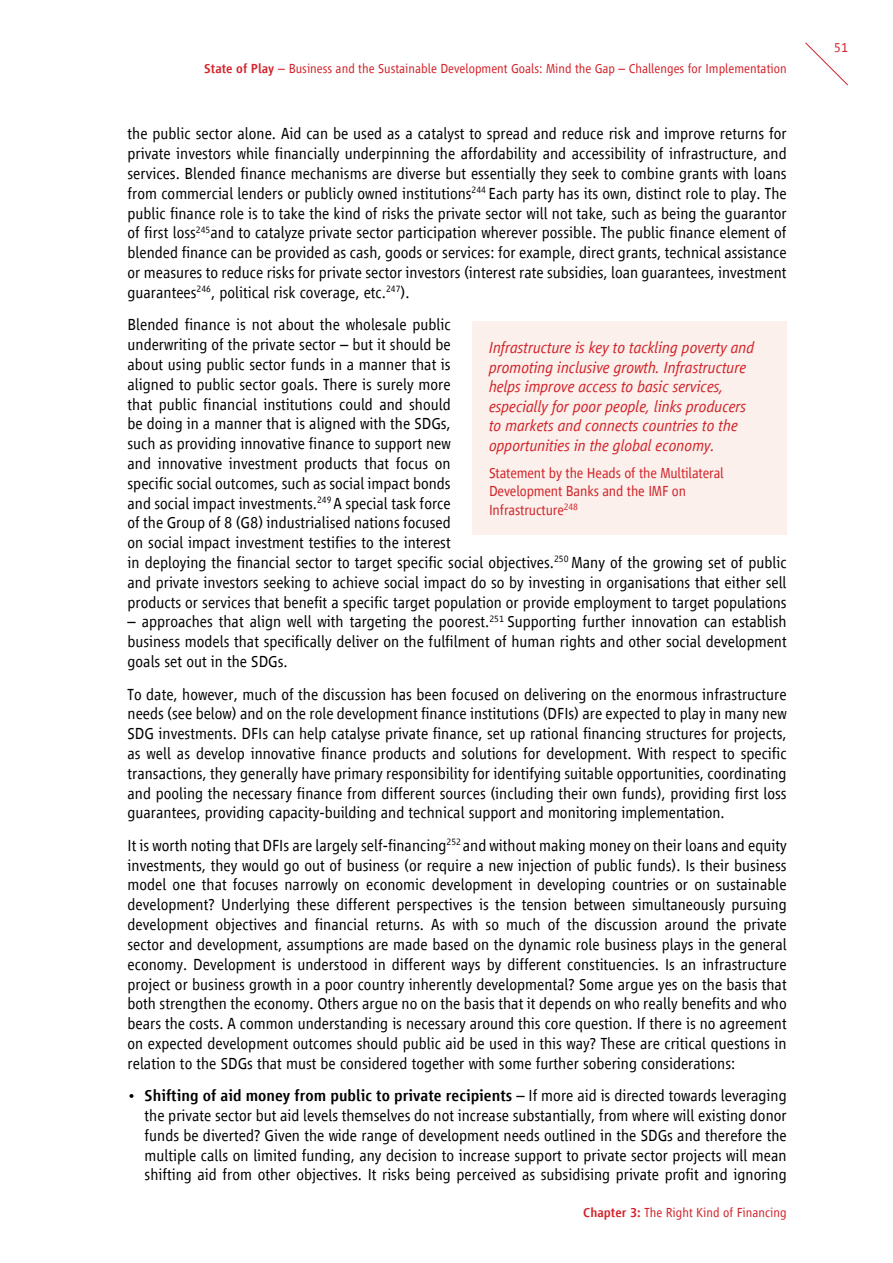
<style>
.page{position:relative;width:893px;height:1263px;background:#fff}
.page>*{position:absolute;margin:0;border:0;box-sizing:border-box;transform-origin:0 0}
.t1{font:300 16.5px/19.8px "Vialog LT Com";color:#000;text-align:justify}
.t2{font:italic 300 16.5px/19.5px "Vialog LT Com";letter-spacing:-.01em;color:#d2232a}
.t3{font:300 15px/18px "Vialog LT Com";letter-spacing:-.01em;color:#d2232a}
.t4{font:300 13.5px "Vialog LT Com";color:#d2232a}
.s1{font-weight:500}
</style>
<div class="page">
<svg style="left:805px;top:42px;width:43px;height:44px"></svg>
<div style="left:472px;top:322px;width:315px;height:213px;background:#fbf0eb"></div>
<p class="t4" style="left:204px;top:61px;width:584px"><span class="s1">State of Play</span> – Business and the Sustainable Development Goals: Mind the Gap – Challenges for Implementation</p>
<p class="t1" style="left:128px;top:124px;width:661px">the public sector alone. Aid can be used as a catalyst to spread and reduce risk and improve returns for private investors while financially underpinning the affordability and accessibility of infrastructure, and services. Blended finance mechanisms are diverse but essentially they seek to combine grants with loans from commercial lenders or publicly owned institutions<sup>244</sup> Each party has its own, distinct role to play. The public finance role is to take the kind of risks the private sector will not take, such as being the guarantor of first loss<sup>245</sup>and to catalyze private sector participation wherever possible. The public finance element of blended finance can be provided as cash, goods or services: for example, direct grants, technical assistance or measures to reduce risks for private sector investors (interest rate subsidies, loan guarantees, investment guarantees<sup>246</sup>, political risk coverage, etc.<sup>247</sup>).</p>
<p class="t1" style="left:128px;top:315px;width:661px;text-align:left">Blended finance is not about the wholesale public<br>underwriting of the private sector – but it should be<br>about using public sector funds in a manner that is<br>aligned to public sector goals. There is surely more<br>that public financial institutions could and should<br>be doing in a manner that is aligned with the SDGs,<br>such as providing innovative finance to support new<br>and innovative investment products that focus on<br>specific social outcomes, such as social impact bonds<br>and social impact investments.<sup>249</sup> A special task force<br>of the Group of 8 (G8) industrialised nations focused<br>on social impact investment testifies to the interest<br>in deploying the financial sector to target specific social objectives.<sup>250</sup> Many of the growing set of public and private investors seeking to achieve social impact do so by investing in organisations that either sell products or services that benefit a specific target population or provide employment to target populations</p>
<p class="t1" style="left:128px;top:612px;width:661px">– approaches that align well with targeting the poorest.<sup>251</sup> Supporting further innovation can establish business models that specifically deliver on the fulfilment of human rights and other social development goals set out in the SDGs.</p>
<p class="t1" style="left:128px;top:684px;width:661px">To date, however, much of the discussion has been focused on delivering on the enormous infrastructure needs (see below) and on the role development finance institutions (DFIs) are expected to play in many new SDG investments. DFIs can help catalyse private finance, set up rational financing structures for projects, as well as develop innovative finance products and solutions for development. With respect to specific transactions, they generally have primary responsibility for identifying suitable opportunities, coordinating and pooling the necessary finance from different sources (including their own funds), providing first loss guarantees, providing capacity-building and technical support and monitoring implementation.</p>
<p class="t1" style="left:128px;top:835px;width:661px">It is worth noting that DFIs are largely self-financing<sup>252</sup> and without making money on their loans and equity investments, they would go out of business (or require a new injection of public funds). Is their business model one that focuses narrowly on economic development in developing countries or on sustainable development? Underlying these different perspectives is the tension between simultaneously pursuing development objectives and financial returns. As with so much of the discussion around the private sector and development, assumptions are made based on the dynamic role business plays in the general economy. Development is understood in different ways by different constituencies. Is an infrastructure project or business growth in a poor country inherently developmental? Some argue yes on the basis that both strengthen the economy. Others argue no on the basis that it depends on who really benefits and who bears the costs. A common understanding is necessary around this core question. If there is no agreement on expected development outcomes should public aid be used in this way? These are critical questions in relation to the SDGs that must be considered together with some further sobering considerations:</p>
<p class="t1" style="left:145px;top:1086px;width:644px;text-indent:-17px">• <span class="s1">Shifting of aid money from public to private recipients</span> – If more aid is directed towards leveraging the private sector but aid levels themselves do not increase substantially, from where will existing donor funds be diverted? Given the wide range of development needs outlined in the SDGs and therefore the multiple calls on limited funding, any decision to increase support to private sector projects will mean shifting aid from other objectives. It risks being perceived as subsidising private profit and ignoring</p>
<p class="t2" style="left:489px;top:338px;width:267px">Infrastructure is key to tackling poverty and promoting inclusive growth. Infrastructure helps improve access to basic services, especially for poor people, links producers to markets and connects countries to the opportunities in the global economy.</p>
<p class="t3" style="left:489px;top:464px;width:236px">Statement by the Heads of the Multilateral<br>Development Banks and the IMF on</p>
<p class="t3" style="left:489px;top:501px;width:91px">Infrastructure<sup>248</sup></p>
<p class="t4" style="left:583px;top:1205px;width:205px"><span class="s1">Chapter 3:</span> The Right Kind of Financing</p>
<p class="t4" style="left:834px;top:40px;width:15px">51</p>
</div>
